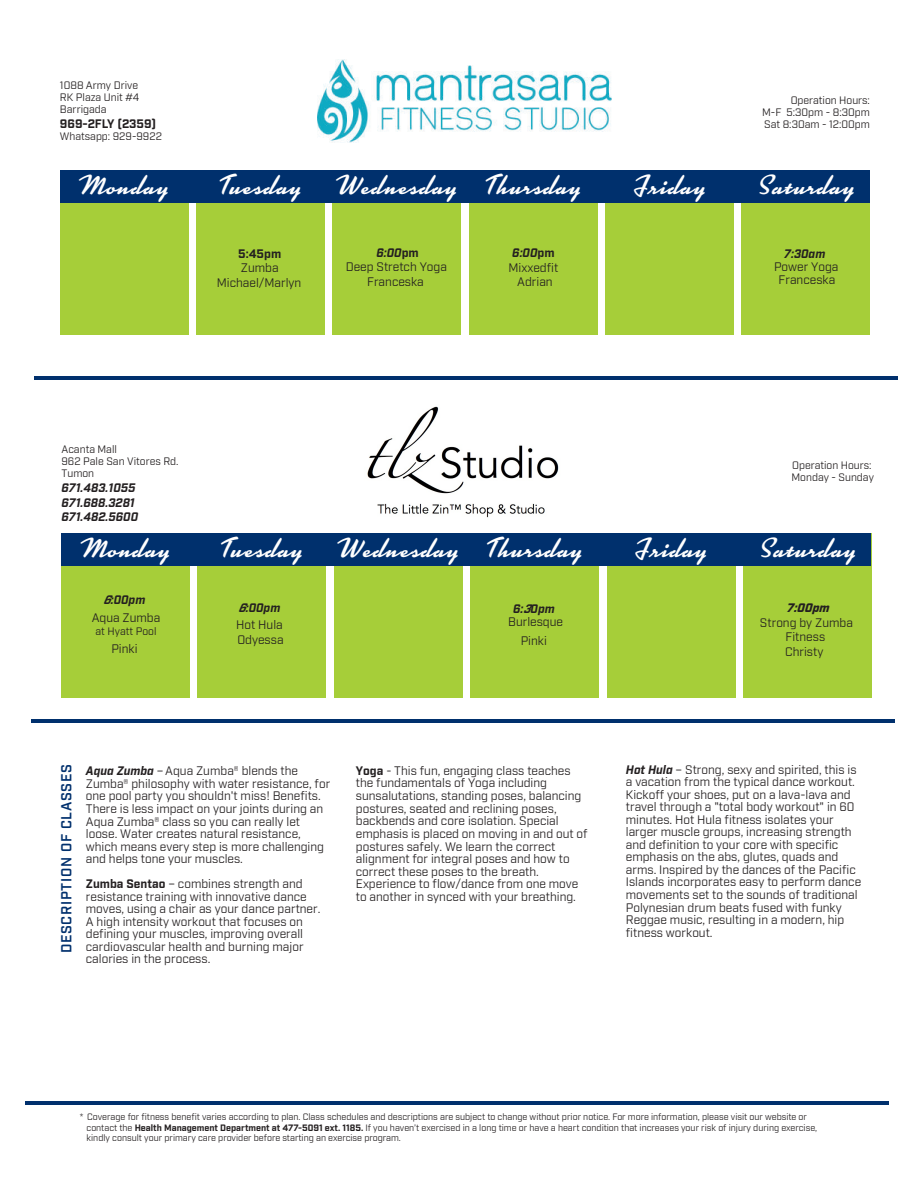
<style>
.page{position:relative;width:918px;height:1188px;background:#fff}
.page>*{position:absolute;margin:0;border:0;box-sizing:border-box;transform-origin:0 0}
.t1{font:27px "Kinescope";letter-spacing:.05em;color:#fff}
.t2{font:600 14.1px "Industry";letter-spacing:.05em;color:#00306d}
.t3{font:12px/12.6px "Industry";color:#231f20}
.t4{font:italic 700 12px/14.4px "Industry";color:#231f20}
.t5{font:700 12px "Industry";color:#231f20}
.t6{font:italic 900 12px "Industry";color:#231f20}
.t7{font:10.5px/12px "Industry";color:#231f20}
.t8{font:9px/10.8px "Industry";color:#231f20}
.s1{font-weight:700;font-style:italic}
.s2{font-weight:700}
</style>
<div class="page">
<hr style="left:26px;top:1101px;width:864px;height:3px;background:#00306d">
<img style="left:367px;top:406px;width:192px;height:112px">
<div style="left:62px;top:533px;width:128px;height:165px;background:#a6ce39"></div>
<div style="left:198px;top:533px;width:128px;height:165px;background:#a6ce39"></div>
<div style="left:334px;top:533px;width:128px;height:165px;background:#a6ce39"></div>
<div style="left:471px;top:533px;width:128px;height:165px;background:#a6ce39"></div>
<div style="left:607px;top:533px;width:128px;height:165px;background:#a6ce39"></div>
<div style="left:743px;top:533px;width:129px;height:165px;background:#a6ce39"></div>
<div style="left:62px;top:533px;width:810px;height:33px;background:#00306d"></div>
<hr style="left:32px;top:720px;width:864px;height:3px;background:#00306d">
<img style="left:317px;top:60px;width:295px;height:83px">
<div style="left:60px;top:170px;width:128px;height:165px;background:#a6ce39"></div>
<div style="left:196px;top:170px;width:128px;height:165px;background:#a6ce39"></div>
<div style="left:333px;top:170px;width:128px;height:165px;background:#a6ce39"></div>
<div style="left:469px;top:170px;width:128px;height:165px;background:#a6ce39"></div>
<div style="left:606px;top:170px;width:128px;height:165px;background:#a6ce39"></div>
<div style="left:742px;top:170px;width:128px;height:165px;background:#a6ce39"></div>
<div style="left:60px;top:170px;width:810px;height:33px;background:#00306d"></div>
<hr style="left:34px;top:376px;width:864px;height:3px;background:#00306d">
<p class="t7" style="left:60px;top:80px;width:81px;text-align:justify">1088 Army Drive RK Plaza Unit #4<br>Barrigada</p>
<p class="t5" style="left:60px;top:116px;width:98px">969-2FLY (2359)</p>
<p class="t7" style="left:60px;top:130px;width:103px">Whatsapp: 929-9922</p>
<p class="t7" style="left:762px;top:95px;width:109px;text-align:justify;text-indent:29px">Operation Hours:<br>M-F 5:30pm - 8:30pm Sat 8:30am - 12:00pm</p>
<h1 class="t1" style="left:81px;top:169px;width:88px">Monday</h1>
<h1 class="t1" style="left:219px;top:169px;width:83px">Tuesday</h1>
<h1 class="t1" style="left:339px;top:169px;width:243px">Wednesday Thursday</h1>
<h1 class="t1" style="left:633px;top:169px;width:73px">Friday</h1>
<h1 class="t1" style="left:757px;top:169px;width:98px">Saturday</h1>
<p class="t3" style="left:346px;top:246px;width:103px;line-height:14.4px;text-align:center"><span class="s1">6:00</span><span class="s2">pm<br></span>Deep Stretch Yoga<br>Franceska</p>
<p class="t3" style="left:509px;top:246px;width:51px;line-height:14.2px;text-align:center"><span class="s1">6:00</span><span class="s2">pm<br></span>Mixxedfit</p>
<p class="t4" style="left:784px;top:247px;width:43px">7:30am</p>
<p class="t5" style="left:238px;top:246px;width:44px">5:45pm</p>
<p class="t3" style="left:241px;top:262px;width:39px">Zumba</p>
<p class="t3" style="left:774px;top:261px;width:66px">Power Yoga</p>
<p class="t3" style="left:779px;top:274px;width:58px">Franceska</p>
<p class="t3" style="left:217px;top:277px;width:86px">Michael/Marlyn</p>
<p class="t3" style="left:517px;top:276px;width:37px">Adrian</p>
<p class="t7" style="left:61px;top:444px;width:119px">Acanta Mall<br>962 Pale San Vitores Rd.<br>Tumon</p>
<p class="t4" style="left:61px;top:481px;width:78px">671.483.1055<br>671.688.3281<br>671.482.5600</p>
<p class="t7" style="left:792px;top:459px;width:84px">Operation Hours:<br>Monday - Sunday</p>
<h1 class="t1" style="left:83px;top:532px;width:88px">Monday</h1>
<h1 class="t1" style="left:221px;top:532px;width:83px">Tuesday</h1>
<h1 class="t1" style="left:340px;top:532px;width:243px">Wednesday Thursday</h1>
<h1 class="t1" style="left:635px;top:532px;width:73px">Friday</h1>
<h1 class="t1" style="left:758px;top:532px;width:98px">Saturday</h1>
<p class="t4" style="left:103px;top:593px;width:43px">6:00pm</p>
<p class="t3" style="left:92px;top:612px;width:70px">Aqua Zumba</p>
<p class="t7" style="left:96px;top:626px;width:62px">at Hyatt Pool</p>
<p class="t3" style="left:111px;top:643px;width:28px">Pinki</p>
<p class="t4" style="left:238px;top:601px;width:43px">6:00pm</p>
<p class="t3" style="left:236px;top:618px;width:49px;line-height:14.5px">Hot Hula<br>Odyessa</p>
<p class="t4" style="left:513px;top:602px;width:43px">6:30pm</p>
<p class="t3" style="left:508px;top:613px;width:56px;line-height:18.8px;text-align:center">Burlesque<br>Pinki</p>
<p class="t6" style="left:786px;top:601px;width:48px">7:00pm</p>
<p class="t3" style="left:760px;top:615px;width:94px;line-height:14.5px;text-align:center">Strong by Zumba<br>Fitness<br>Christy</p>
<p class="t2" style="left:58px;top:953px;width:191px;rotate:-90deg">DESCRIPTION OF CLASSES</p>
<p class="t3" style="left:86px;top:765px;width:246px"><span class="s1">Aqua Zumba</span> – Aqua Zumba® blends the Zumba® philosophy with water resistance, for one pool party you shouldn't miss! Benefits.<br>There is less impact on your joints during an Aqua Zumba® class so you can really let loose. Water creates natural resistance, which means every step is more challenging and helps tone your muscles.</p>
<p class="t3" style="left:86px;top:878px;width:236px"><span class="s2">Zumba Sentao</span> – combines strength and resistance training with innovative dance moves, using a chair as your dance partner.<br>A high intensity workout that focuses on defining your muscles, improving overall cardiovascular health and burning major calories in the process.</p>
<p class="t3" style="left:356px;top:764px;width:233px"><span class="s2">Yoga</span> - This fun, engaging class teaches the fundamentals of Yoga including sunsalutations, standing poses, balancing postures, seated and reclining poses, backbends and core isolation. Special emphasis is placed on moving in and out of postures safely. We learn the correct alignment for integral poses and how to correct these poses to the breath.<br>Experience to flow/dance from one move to another in synced with your breathing.</p>
<p class="t3" style="left:626px;top:763px;width:237px"><span class="s1">Hot Hula</span> – Strong, sexy and spirited, this is a vacation from the typical dance workout.<br>Kickoff your shoes, put on a lava-lava and travel through a "total body workout" in 60 minutes. Hot Hula fitness isolates your larger muscle groups, increasing strength and definition to your core with specific emphasis on the abs, glutes, quads and arms. Inspired by the dances of the Pacific Islands incorporates easy to perform dance movements set to the sounds of traditional Polynesian drum beats fused with funky Reggae music, resulting in a modern, hip fitness workout.</p>
<p class="t8" style="left:87px;top:1111px;width:732px;text-indent:-7px">* Coverage for fitness benefit varies according to plan. Class schedules and descriptions are subject to change without prior notice. For more information, please visit our website or contact the <span class="s2">Health Management Department at 477-5091 ext. 1185.</span> If you haven’t exercised in a long time or have a heart condition that increases your risk of injury during exercise, kindly consult your primary care provider before starting an exercise program.</p>
</div>
